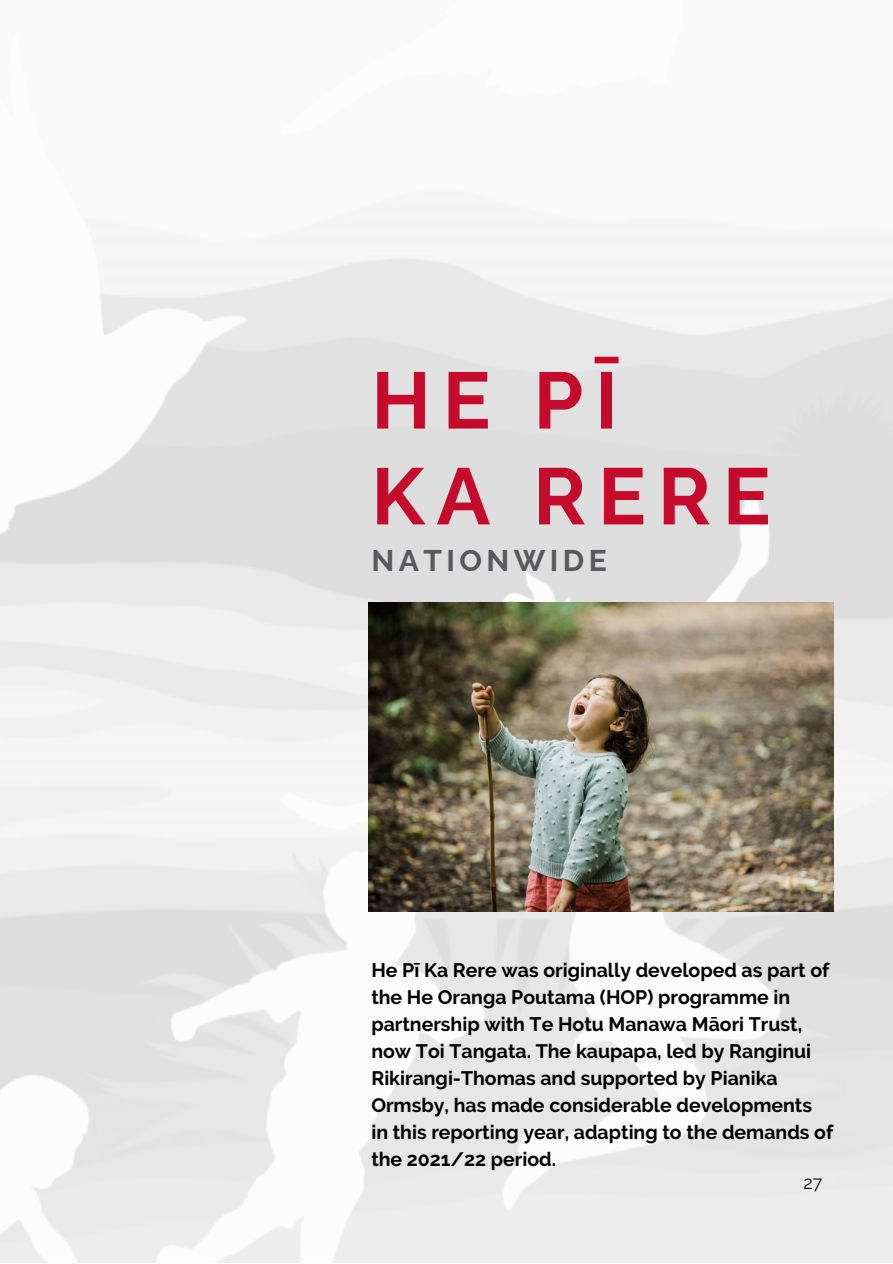
<style>
.page{position:relative;width:893px;height:1264px;background:#fff}
.page>*{position:absolute;margin:0;border:0;box-sizing:border-box;transform-origin:0 0}
.t1{font:700 79.65px/95.8px "Raleway";letter-spacing:.15em;color:#c50a2c}
.t2{font:700 30px "Raleway";letter-spacing:.15em;color:#58595b}
.t3{font:700 19.5px/27px "Raleway";color:#000}
.t4{font:18px "Raleway";color:#161410}
</style>
<div class="page">
<img style="left:0;top:257px;width:892px;height:1005px">
<img style="left:369px;top:602px;width:464px;height:309px">
<h1 class="t1" style="left:371px;top:352px;width:401px">HE PĪ<br>KA RERE</h1>
<h2 class="t2" style="left:371px;top:543px;width:237px">NATIONWIDE</h2>
<p class="t3" style="left:371px;top:956px;width:463px">He Pī Ka Rere was originally developed as part of the He Oranga Poutama (HOP) programme in partnership with Te Hotu Manawa Māori Trust, now Toi Tangata. The kaupapa, led by Ranginui Rikirangi-Thomas and supported by Pianika Ormsby, has made considerable developments in this reporting year, adapting to the demands of the 2021/22 period.</p>
<p class="t4" style="left:803px;top:1172px;width:20px">27</p>
</div>
